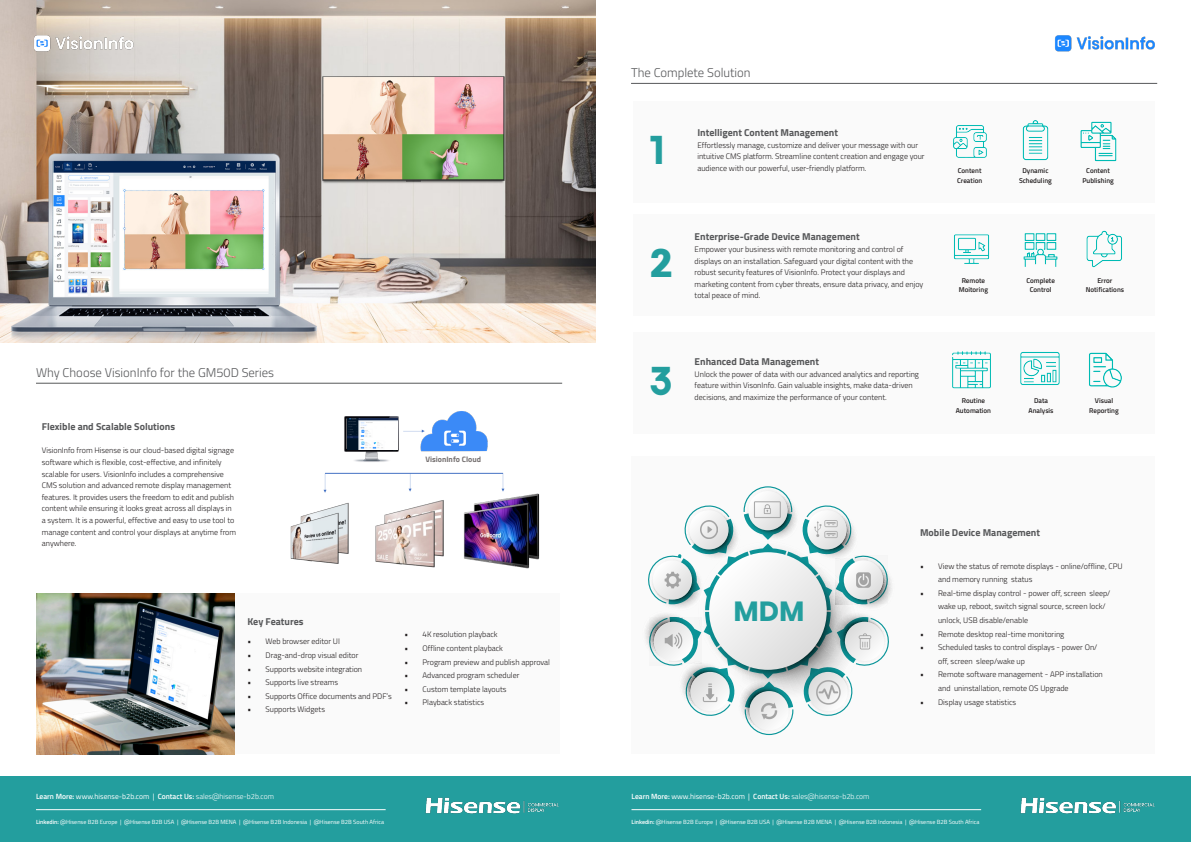
<style>
.page{position:relative;width:1191px;height:842px;background:#fff}
.page>*{position:absolute;margin:0;border:0;box-sizing:border-box;transform-origin:0 0}
.t1{font:700 39.6px "Hisense Alfabet";color:#239e9e}
.t2{font:700 27.5px "Hisense Alfabet";color:#239e9e}
.t3{font:300 12.7px "Titillium Web";color:#57585a}
.t4{font:700 10px "Titillium Web";color:#57585a}
.t5{font:300 8px/11.6px "Titillium Web";color:#231f20}
.t6{font:700 7.9px "Titillium Web";color:#767171}
.t7{font:300 7.5px "Titillium Web";color:#fff}
.t8{font:600 7px "Titillium Web";color:#231f20}
.t9{font:6px "Titillium Web";color:#fff}
.s1{font-weight:600}
.s2{font-weight:400}
</style>
<div class="page">
<div style="left:0;top:777px;width:595px;height:65px;background:#239e9e"></div>
<img style="left:425px;top:797px;width:134px;height:17px">
<hr style="left:36px;top:809px;width:350px;height:1px;background:#fff">
<div style="left:595px;top:777px;width:596px;height:65px;background:#239e9e"></div>
<img style="left:1021px;top:797px;width:133px;height:17px">
<hr style="left:631px;top:809px;width:350px;height:1px;background:#fff">
<div style="left:634px;top:101px;width:521px;height:102px;background:#fafafa"></div>
<div style="left:235px;top:593px;width:324px;height:161px;background:#fafafa"></div>
<div style="left:631px;top:456px;width:524px;height:298px;background:#fafafa"></div>
<img style="left:0;top:0;width:595px;height:343px">
<img style="left:400px;top:503px;width:30px;height:8px">
<img style="left:375px;top:511px;width:55px;height:56px">
<img style="left:316px;top:503px;width:61px;height:55px">
<img style="left:290px;top:512px;width:76px;height:52px">
<img style="left:413px;top:411px;width:82px;height:62px">
<svg style="left:403px;top:430px;width:22px;height:3px"></svg>
<img style="left:344px;top:416px;width:55px;height:46px">
<img style="left:347px;top:418px;width:50px;height:31px">
<img style="left:430px;top:496px;width:110px;height:73px">
<svg style="left:408px;top:474px;width:3px;height:18px"></svg>
<svg style="left:323px;top:473px;width:3px;height:20px"></svg>
<hr style="left:325px;top:473px;width:178px;height:1px;background:#4472c4">
<svg style="left:501px;top:473px;width:3px;height:19px"></svg>
<img style="left:22px;top:31px;width:124px;height:26px">
<img style="left:1055px;top:35px;width:100px;height:17px">
<img style="left:953px;top:125px;width:34px;height:33px">
<img style="left:1022px;top:120px;width:27px;height:41px">
<img style="left:1080px;top:122px;width:37px;height:39px">
<div style="left:634px;top:333px;width:521px;height:101px;background:#fafafa"></div>
<div style="left:634px;top:214px;width:521px;height:102px;background:#fafafa"></div>
<img style="left:952px;top:351px;width:39px;height:38px">
<img style="left:1020px;top:351px;width:40px;height:34px">
<img style="left:1089px;top:352px;width:33px;height:36px">
<img style="left:954px;top:234px;width:36px;height:30px">
<img style="left:1023px;top:233px;width:35px;height:34px">
<img style="left:1086px;top:230px;width:36px;height:38px">
<svg style="left:645px;top:486px;width:247px;height:249px"></svg>
<img style="left:700px;top:521px;width:17px;height:17px">
<img style="left:659px;top:567px;width:26px;height:26px">
<img style="left:753px;top:495px;width:29px;height:29px">
<img style="left:813px;top:516px;width:26px;height:26px">
<img style="left:853px;top:570px;width:20px;height:20px">
<img style="left:662px;top:629px;width:23px;height:24px">
<img style="left:696px;top:679px;width:26px;height:27px">
<img style="left:757px;top:700px;width:23px;height:23px">
<img style="left:812px;top:675px;width:34px;height:34px">
<img style="left:852px;top:628px;width:26px;height:26px">
<img style="left:36px;top:593px;width:199px;height:161px">
<hr style="left:36px;top:383px;width:526px;height:1px;background:#57585a">
<hr style="left:631px;top:83px;width:526px;height:1px;background:#57585a">
<p class="t3" style="left:36px;top:363px;width:240px">Why Choose VisionInfo for the GM50D Series</p>
<p class="t4" style="left:42px;top:419px;width:135px">Flexible and Scalable Solutions</p>
<p class="t5" style="left:42px;top:444px;width:196px">VisionInfo from Hisense is our cloud-based digital signage software which is flexible, cost-effective, and infinitely scalable for users. VisionInfo includes a comprehensive CMS solution and advanced remote display management features. It provides users the freedom to edit and publish content while ensuring it looks great across all displays in a system. It is a powerful, effective and easy to use tool to manage content and control your displays at anytime from anywhere.</p>
<p class="t6" style="left:425px;top:453px;width:57px">VisionInfo Cloud</p>
<p class="t4" style="left:247px;top:614px;width:58px">Key Features</p>
<p class="t5" style="left:247px;top:635px;width:94px">• Web browser editor UI</p>
<p class="t5" style="left:247px;top:649px;width:112px">• Drag-and-drop visual editor</p>
<p class="t5" style="left:247px;top:663px;width:116px">• Supports website integration</p>
<p class="t5" style="left:247px;top:676px;width:92px">• Supports live streams</p>
<p class="t5" style="left:247px;top:690px;width:146px">• Supports Office documents and PDF’s</p>
<p class="t5" style="left:247px;top:703px;width:79px">• Supports Widgets</p>
<p class="t5" style="left:404px;top:628px;width:95px">• 4K resolution playback</p>
<p class="t5" style="left:404px;top:642px;width:100px">• Offline content playback</p>
<p class="t5" style="left:404px;top:656px;width:147px">• Program preview and publish approval</p>
<p class="t5" style="left:404px;top:669px;width:116px">• Advanced program scheduler</p>
<p class="t5" style="left:404px;top:683px;width:103px">• Custom template layouts</p>
<p class="t5" style="left:404px;top:696px;width:81px">• Playback statistics</p>
<p class="t7" style="left:36px;top:790px;width:239px"><span class="s1">Learn More:</span> <span class="s2">www.hisense-b2b.com |</span> <span class="s1">Contact Us:</span> sales@hisense-b2b.com</p>
<p class="t9" style="left:36px;top:818px;width:349px"><span class="s1">Linkedin:</span> @Hisense B2B Europe | @Hisense B2B USA | @Hisense B2B MENA | @Hisense B2B Indonesia | @Hisense B2B South Africa</p>
<p class="t3" style="left:631px;top:64px;width:121px">The Complete Solution</p>
<p class="t1" style="left:650px;top:124px;width:16px">1</p>
<p class="t1" style="left:649px;top:237px;width:24px">2</p>
<p class="t1" style="left:649px;top:355px;width:24px">3</p>
<p class="t4" style="left:697px;top:125px;width:142px">Intelligent Content Management</p>
<p class="t5" style="left:697px;top:139px;width:229px">Effortlessly manage, customize and deliver your message with our intuitive CMS platform. Streamline content creation and engage your</p>
<p class="t5" style="left:697px;top:162px;width:171px">audience with our powerful, user-friendly platform.</p>
<p class="t8" style="left:957px;top:166px;width:25px">Content</p>
<p class="t8" style="left:957px;top:175px;width:27px">Creation</p>
<p class="t4" style="left:694px;top:229px;width:167px">Enterprise-Grade Device Management</p>
<p class="t5" style="left:694px;top:243px;width:230px">Empower your business with remote monitoring and control of displays on an installation. Safeguard your digital content with the robust security features of VisionInfo. Protect your displays and marketing content from cyber threats, ensure data privacy, and enjoy total peace of mind.</p>
<p class="t4" style="left:694px;top:354px;width:126px">Enhanced Data Management</p>
<p class="t5" style="left:694px;top:368px;width:226px">Unlock the power of data with our advanced analytics and reporting feature within VisonInfo. Gain valuable insights, make data-driven decisions, and maximize the performance of your content.</p>
<p class="t8" style="left:961px;top:275px;width:25px">Remote</p>
<p class="t8" style="left:958px;top:284px;width:31px">Moitoring</p>
<p class="t8" style="left:961px;top:395px;width:25px">Routine</p>
<p class="t8" style="left:955px;top:405px;width:37px">Automation</p>
<p class="t8" style="left:1022px;top:166px;width:27px">Dynamic</p>
<p class="t8" style="left:1019px;top:175px;width:34px">Scheduling</p>
<p class="t8" style="left:1086px;top:166px;width:25px">Content</p>
<p class="t8" style="left:1082px;top:175px;width:33px">Publishing</p>
<p class="t8" style="left:1026px;top:275px;width:30px">Complete</p>
<p class="t8" style="left:1029px;top:284px;width:23px">Control</p>
<p class="t8" style="left:1097px;top:275px;width:17px">Error</p>
<p class="t8" style="left:1085px;top:284px;width:40px">Notifications</p>
<p class="t8" style="left:1034px;top:395px;width:16px">Data</p>
<p class="t8" style="left:1028px;top:405px;width:26px">Analysis</p>
<p class="t8" style="left:1095px;top:395px;width:20px">Visual</p>
<p class="t8" style="left:1089px;top:405px;width:31px">Reporting</p>
<p class="t2" style="left:733px;top:593px;width:73px">MDM</p>
<p class="t4" style="left:920px;top:525px;width:121px">Mobile Device Management</p>
<p class="t5" style="left:938px;top:558px;width:186px;line-height:13.6px;text-indent:-18px">• View the status of remote displays - online/offline, CPU and memory running status</p>
<p class="t5" style="left:938px;top:586px;width:174px;line-height:13.6px;text-indent:-18px">• Real-time display control - power off, screen sleep/ wake up, reboot, switch signal source, screen lock/ unlock, USB disable/enable</p>
<p class="t5" style="left:920px;top:627px;width:146px">• Remote desktop real-time monitoring</p>
<p class="t5" style="left:938px;top:640px;width:161px;line-height:13.6px;text-indent:-18px">• Scheduled tasks to control displays - power On/ off, screen sleep/wake up</p>
<p class="t5" style="left:938px;top:667px;width:166px;line-height:13.6px;text-indent:-18px">• Remote software management - APP installation and uninstallation, remote OS Upgrade</p>
<p class="t5" style="left:920px;top:695px;width:98px">• Display usage statistics</p>
<p class="t7" style="left:631px;top:790px;width:239px"><span class="s1">Learn More:</span> <span class="s2">www.hisense-b2b.com |</span> <span class="s1">Contact Us:</span> sales@hisense-b2b.com</p>
<p class="t9" style="left:631px;top:818px;width:349px"><span class="s1">Linkedin:</span> @Hisense B2B Europe | @Hisense B2B USA | @Hisense B2B MENA | @Hisense B2B Indonesia | @Hisense B2B South Africa</p>
</div>
